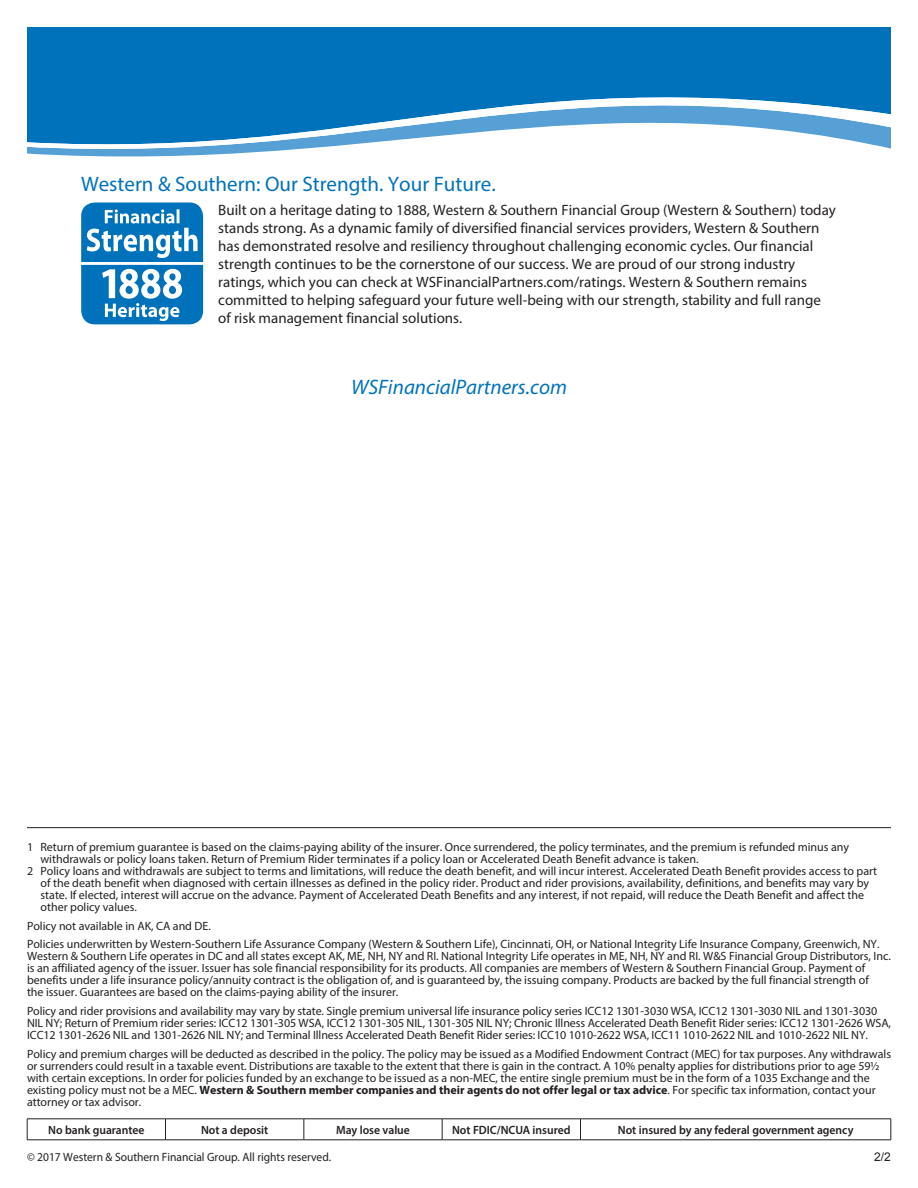
<style>
.page{position:relative;width:918px;height:1188px;background:#fff}
.page>*{position:absolute;margin:0;border:0;box-sizing:border-box;transform-origin:0 0}
.Subhead{font:21px "Myriad Pro";color:#0072bc}
.Subhead-2{font:italic 21px "Myriad Pro";color:#0072bc}
.Copy{font:15px/18px "Myriad Pro";color:#231f20}
.Disclosure{font:12px/12px "Myriad Pro";color:#231f20}
.t1{font:600 12px "Myriad Pro";color:#231f20}
.Disclosure-2{font:12px "Myriad Pro";color:#231f20;scale:.96 1}
.Form_Number{font:12px "Arial";color:#231f20}
.s1{font-weight:700}
</style>
<div class="page">
<div style="left:27px;top:27px;width:864px;height:23px;background:#0072bc"></div>
<svg style="left:27px;top:50px;width:864px;height:107px;fill:#0072bc"></svg>
<hr style="left:27px;top:1119px;width:139px;height:1px;background:#231f20">
<svg style="left:27px;top:1119px;width:1px;height:21px"></svg>
<hr style="left:166px;top:1119px;width:138px;height:1px;background:#231f20">
<svg style="left:165px;top:1120px;width:1px;height:20px"></svg>
<hr style="left:304px;top:1119px;width:138px;height:1px;background:#231f20">
<svg style="left:304px;top:1119px;width:1px;height:21px"></svg>
<hr style="left:442px;top:1119px;width:139px;height:1px;background:#231f20">
<svg style="left:442px;top:1119px;width:1px;height:21px"></svg>
<hr style="left:580px;top:1119px;width:311px;height:1px;background:#231f20">
<svg style="left:580px;top:1120px;width:1px;height:20px"></svg>
<svg style="left:891px;top:1119px;width:1px;height:21px"></svg>
<hr style="left:27px;top:1140px;width:139px;height:1px;background:#231f20">
<hr style="left:166px;top:1140px;width:138px;height:1px;background:#231f20">
<hr style="left:304px;top:1140px;width:138px;height:1px;background:#231f20">
<hr style="left:442px;top:1140px;width:139px;height:1px;background:#231f20">
<hr style="left:580px;top:1140px;width:311px;height:1px;background:#231f20">
<hr style="left:27px;top:827px;width:864px;height:1px;background:#231f20">
<div style="left:82px;top:203px;width:120px;height:121px;background:#0072bc;border-radius:13px"></div>
<div style="left:81px;top:203px;width:122px;height:121px;border:1px solid #0072bc;border-radius:13px"></div>
<hr style="left:80px;top:262px;width:125px;height:3px;background:#fff">
<svg style="left:87px;top:209px;width:111px;height:49px"></svg>
<svg style="left:102px;top:269px;width:80px;height:52px"></svg>
<p class="Subhead" style="left:81px;top:171px;width:416px">Western &amp; Southern: Our Strength. Your Future.</p>
<p class="Copy" style="left:218px;top:200px;width:619px">Built on a heritage dating to 1888, Western &amp; Southern Financial Group (Western &amp; Southern) today stands strong. As a dynamic family of diversified financial services providers, Western &amp; Southern has demonstrated resolve and resiliency throughout challenging economic cycles. Our financial strength continues to be the cornerstone of our success. We are proud of our strong industry ratings, which you can check at WSFinancialPartners.com/ratings. Western &amp; Southern remains committed to helping safeguard your future well-being with our strength, stability and full range of risk management financial solutions.</p>
<p class="Subhead-2" style="left:351px;top:374px;width:217px">WSFinancialPartners.com</p>
<p class="Disclosure" style="left:27px;top:841px;width:824px">1 Return of premium guarantee is based on the claims-paying ability of the insurer. Once surrendered, the policy terminates, and the premium is refunded minus any</p>
<p class="Disclosure" style="left:40px;top:853px;width:660px">withdrawals or policy loans taken. Return of Premium Rider terminates if a policy loan or Accelerated Death Benefit advance is taken.</p>
<p class="Disclosure" style="left:27px;top:865px;width:852px">2 Policy loans and withdrawals are subject to terms and limitations, will reduce the death benefit, and will incur interest. Accelerated Death Benefit provides access to part</p>
<p class="Disclosure" style="left:40px;top:877px;width:830px">of the death benefit when diagnosed with certain illnesses as defined in the policy rider. Product and rider provisions, availability, definitions, and benefits may vary by</p>
<p class="Disclosure" style="left:40px;top:889px;width:825px">state. If elected, interest will accrue on the advance. Payment of Accelerated Death Benefits and any interest, if not repaid, will reduce the Death Benefit and affect the</p>
<p class="Disclosure" style="left:40px;top:901px;width:98px">other policy values.</p>
<p class="Disclosure" style="left:27px;top:919px;width:185px">Policy not available in AK, CA and DE.</p>
<p class="Disclosure" style="left:27px;top:938px;width:865px">Policies underwritten by Western-Southern Life Assurance Company (Western &amp; Southern Life), Cincinnati, OH, or National Integrity Life Insurance Company, Greenwich, NY.<br>Western &amp; Southern Life operates in DC and all states except AK, ME, NH, NY and RI. National Integrity Life operates in ME, NH, NY and RI. W&amp;S Financial Group Distributors, Inc. is an affiliated agency of the issuer. Issuer has sole financial responsibility for its products. All companies are members of Western &amp; Southern Financial Group. Payment of benefits under a life insurance policy/annuity contract is the obligation of, and is guaranteed by, the issuing company. Products are backed by the full financial strength of<br>the issuer. Guarantees are based on the claims-paying ability of the insurer.</p>
<p class="Disclosure" style="left:27px;top:1005px;width:866px">Policy and rider provisions and availability may vary by state. Single premium universal life insurance policy series ICC12 1301-3030 WSA, ICC12 1301-3030 NIL and 1301-3030<br>NIL NY; Return of Premium rider series: ICC12 1301-305 WSA, ICC12 1301-305 NIL, 1301-305 NIL NY; Chronic Illness Accelerated Death Benefit Rider series: ICC12 1301-2626 WSA,<br>ICC12 1301-2626 NIL and 1301-2626 NIL NY; and Terminal Illness Accelerated Death Benefit Rider series: ICC10 1010-2622 WSA, ICC11 1010-2622 NIL and 1010-2622 NIL NY.</p>
<p class="Disclosure" style="left:27px;top:1048px;width:866px">Policy and premium charges will be deducted as described in the policy. The policy may be issued as a Modified Endowment Contract (MEC) for tax purposes. Any withdrawals or surrenders could result in a taxable event. Distributions are taxable to the extent that there is gain in the contract. A 10% penalty applies for distributions prior to age 59½ with certain exceptions. In order for policies funded by an exchange to be issued as a non-MEC, the entire single premium must be in the form of a 1035 Exchange and the existing policy must not be a MEC. <span class="s1">Western &amp; Southern member companies and their agents do not offer legal or tax advice</span>. For specific tax information, contact your attorney or tax advisor.</p>
<p class="t1" style="left:48px;top:1122px;width:98px">No bank guarantee</p>
<p class="t1" style="left:201px;top:1122px;width:69px">Not a deposit</p>
<p class="t1" style="left:336px;top:1122px;width:75px">May lose value</p>
<p class="t1" style="left:452px;top:1122px;width:120px">Not FDIC/NCUA insured</p>
<p class="t1" style="left:618px;top:1122px;width:237px">Not insured by any federal government agency</p>
<p class="Disclosure-2" style="left:27px;top:1150px;width:318px">© 2017 Western &amp; Southern Financial Group. All rights reserved.</p>
<p class="Form_Number" style="left:874px;top:1149px;width:18px">2/2</p>
</div>
